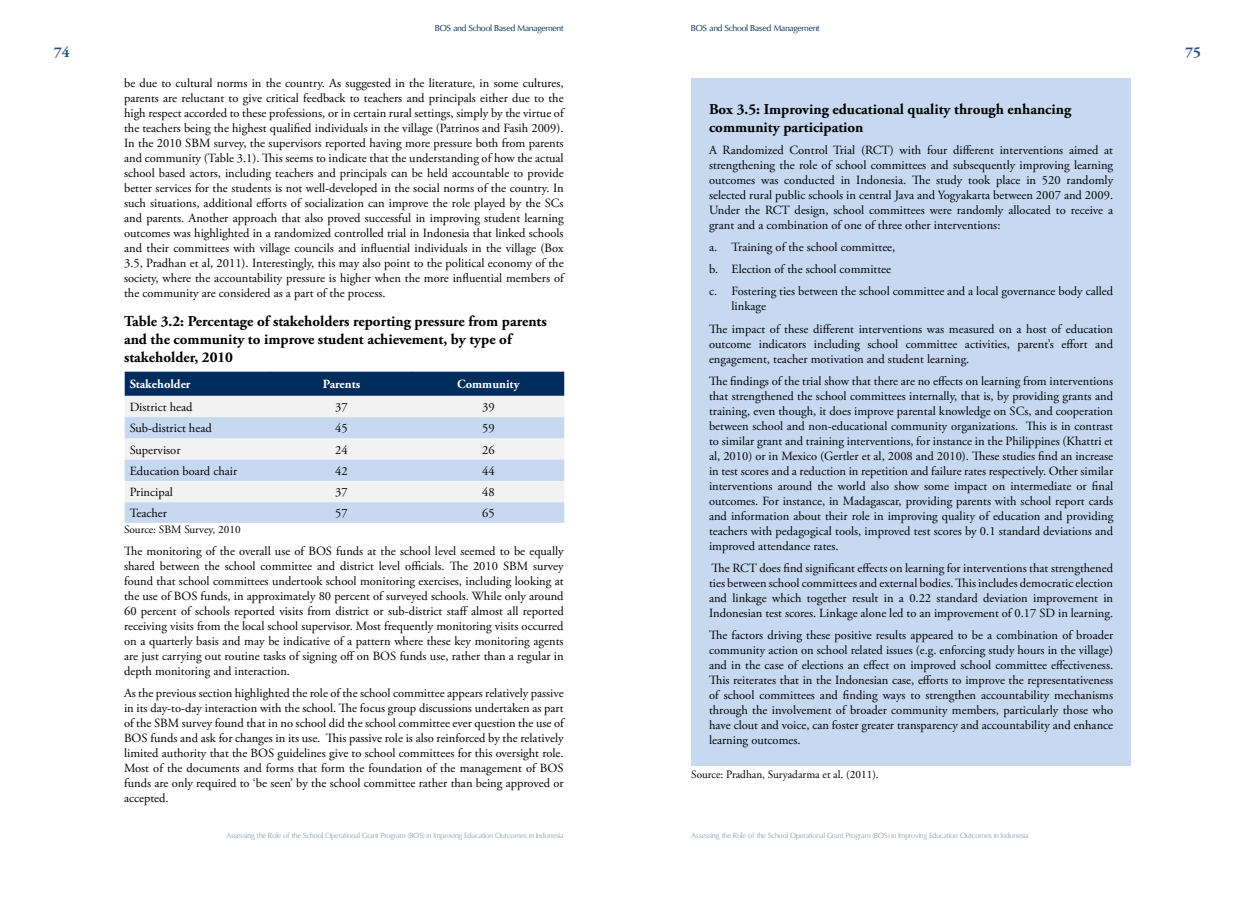
<style>
.page{position:relative;width:1255px;height:897px;background:#fff}
.page>*{position:absolute;margin:0;border:0;box-sizing:border-box;transform-origin:0 0}
.t1{font:700 15px/18px "Adobe Garamond Pro";color:#000}
.t2{font:700 15px "Adobe Garamond Pro";color:#245086}
.t3{font:12.5px/15px "Adobe Garamond Pro";color:#000;text-align:justify}
.t4{font:700 12.5px "Adobe Garamond Pro";color:#fff}
.t5{font:11.25px "Adobe Garamond Pro";color:#000}
.t6{font:8.75px "Oregon LDO";color:#002d5b}
.t7{font:7.5px "Oregon LDO";color:#99a2bc}
</style>
<div class="page">
<div style="left:691px;top:78px;width:439px;height:687px;background:#c6d9f1"></div>
<svg style="left:125px;top:371px;width:439px;height:25px;background:#093461"></svg>
<div style="left:125px;top:396px;width:439px;height:21px;background:#f2f2f2"></div>
<svg style="left:125px;top:417px;width:439px;height:106px;fill:#c6d9f1"></svg>
<p class="t6" style="left:435px;top:23px;width:130px">BOS and School Based Management</p>
<p class="t6" style="left:691px;top:23px;width:130px">BOS and School Based Management</p>
<p class="t2" style="left:54px;top:43px;width:17px">74</p>
<p class="t2" style="left:1185px;top:43px;width:17px">75</p>
<p class="t3" style="left:124px;top:76px;width:441px">be due to cultural norms in the country. As suggested in the literature, in some cultures, parents are reluctant to give critical feedback to teachers and principals either due to the high respect accorded to these professions, or in certain rural settings, simply by the virtue of the teachers being the highest qualified individuals in the village (Patrinos and Fasih 2009).<br>In the 2010 SBM survey, the supervisors reported having more pressure both from parents and community (Table 3.1). This seems to indicate that the understanding of how the actual school based actors, including teachers and principals can be held accountable to provide better services for the students is not well-developed in the social norms of the country. In such situations, additional efforts of socialization can improve the role played by the SCs and parents. Another approach that also proved successful in improving student learning outcomes was highlighted in a randomized controlled trial in Indonesia that linked schools and their committees with village councils and influential individuals in the village (Box 3.5, Pradhan et al, 2011). Interestingly, this may also point to the political economy of the society, where the accountability pressure is higher when the more influential members of the community are considered as a part of the process.</p>
<p class="t1" style="left:124px;top:312px;width:424px">Table 3.2: Percentage of stakeholders reporting pressure from parents and the community to improve student achievement, by type of stakeholder, 2010</p>
<p class="t4" style="left:130px;top:377px;width:62px">Stakeholder</p>
<p class="t4" style="left:323px;top:377px;width:39px">Parents</p>
<p class="t4" style="left:457px;top:377px;width:64px">Community</p>
<p class="t3" style="left:130px;top:400px;width:64px">District head</p>
<p class="t3" style="left:335px;top:400px;width:14px">37</p>
<p class="t3" style="left:482px;top:400px;width:14px">39</p>
<p class="t3" style="left:130px;top:421px;width:84px">Sub-district head</p>
<p class="t3" style="left:335px;top:421px;width:14px">45</p>
<p class="t3" style="left:482px;top:421px;width:14px">59</p>
<p class="t3" style="left:130px;top:442px;width:52px">Supervisor</p>
<p class="t3" style="left:335px;top:442px;width:14px">24</p>
<p class="t3" style="left:482px;top:442px;width:14px">26</p>
<p class="t3" style="left:130px;top:464px;width:109px">Education board chair</p>
<p class="t3" style="left:335px;top:464px;width:14px">42</p>
<p class="t3" style="left:482px;top:464px;width:14px">44</p>
<p class="t3" style="left:130px;top:485px;width:45px">Principal</p>
<p class="t3" style="left:335px;top:485px;width:14px">37</p>
<p class="t3" style="left:482px;top:485px;width:14px">48</p>
<p class="t3" style="left:130px;top:506px;width:39px">Teacher</p>
<p class="t3" style="left:335px;top:506px;width:14px">57</p>
<p class="t3" style="left:482px;top:506px;width:14px">65</p>
<p class="t5" style="left:124px;top:522px;width:118px">Source: SBM Survey, 2010</p>
<p class="t3" style="left:124px;top:543px;width:441px">The monitoring of the overall use of BOS funds at the school level seemed to be equally shared between the school committee and district level officials. The 2010 SBM survey found that school committees undertook school monitoring exercises, including looking at the use of BOS funds, in approximately 80 percent of surveyed schools. While only around 60 percent of schools reported visits from district or sub-district staff almost all reported receiving visits from the local school supervisor. Most frequently monitoring visits occurred on a quarterly basis and may be indicative of a pattern where these key monitoring agents are just carrying out routine tasks of signing off on BOS funds use, rather than a regular in depth monitoring and interaction.</p>
<p class="t3" style="left:124px;top:685px;width:441px">As the previous section highlighted the role of the school committee appears relatively passive in its day-to-day interaction with the school. The focus group discussions undertaken as part of the SBM survey found that in no school did the school committee ever question the use of BOS funds and ask for changes in its use. This passive role is also reinforced by the relatively limited authority that the BOS guidelines give to school committees for this oversight role.<br>Most of the documents and forms that form the foundation of the management of BOS funds are only required to ‘be seen’ by the school committee rather than being approved or accepted.</p>
<p class="t1" style="left:709px;top:100px;width:364px">Box 3.5: Improving educational quality through enhancing community participation</p>
<p class="t3" style="left:709px;top:143px;width:405px">A Randomized Control Trial (RCT) with four different interventions aimed at strengthening the role of school committees and subsequently improving learning outcomes was conducted in Indonesia. The study took place in 520 randomly selected rural public schools in central Java and Yogyakarta between 2007 and 2009.<br>Under the RCT design, school committees were randomly allocated to receive a grant and a combination of one of three other interventions:</p>
<p class="t3" style="left:709px;top:237px;width:405px;line-height:22.1px;text-align:left">a. Training of the school committee,<br>b. Election of the school committee<br>c. Fostering ties between the school committee and a local governance body called</p>
<p class="t3" style="left:709px;top:296px;width:405px;line-height:22.1px;text-indent:22px">linkage<br>The impact of these different interventions was measured on a host of education</p>
<p class="t3" style="left:709px;top:336px;width:405px">outcome indicators including school committee activities, parent’s effort and engagement, teacher motivation and student learning.</p>
<p class="t3" style="left:709px;top:373px;width:405px">The findings of the trial show that there are no effects on learning from interventions that strengthened the school committees internally, that is, by providing grants and training, even though, it does improve parental knowledge on SCs, and cooperation between school and non-educational community organizations. This is in contrast to similar grant and training interventions, for instance in the Philippines (Khattri et al, 2010) or in Mexico (Gertler et al, 2008 and 2010). These studies find an increase in test scores and a reduction in repetition and failure rates respectively. Other similar interventions around the world also show some impact on intermediate or final outcomes. For instance, in Madagascar, providing parents with school report cards and information about their role in improving quality of education and providing teachers with pedagogical tools, improved test scores by 0.1 standard deviations and improved attendance rates.</p>
<p class="t3" style="left:709px;top:561px;width:405px">The RCT does find significant effects on learning for interventions that strengthened ties between school committees and external bodies. This includes democratic election and linkage which together result in a 0.22 standard deviation improvement in Indonesian test scores. Linkage alone led to an improvement of 0.17 SD in learning.</p>
<p class="t3" style="left:709px;top:628px;width:405px">The factors driving these positive results appeared to be a combination of broader community action on school related issues (e.g. enforcing study hours in the village) and in the case of elections an effect on improved school committee effectiveness.<br>This reiterates that in the Indonesian case, efforts to improve the representativeness of school committees and finding ways to strengthen accountability mechanisms through the involvement of broader community members, particularly those who have clout and voice, can foster greater transparency and accountability and enhance learning outcomes.</p>
<p class="t5" style="left:691px;top:767px;width:189px">Source: Pradhan, Suryadarma et al. (2011).</p>
<p class="t7" style="left:226px;top:830px;width:339px">Assessing the Role of the School Operational Grant Program (BOS) in Improving Education Outcomes in Indonesia</p>
<p class="t7" style="left:691px;top:830px;width:339px">Assessing the Role of the School Operational Grant Program (BOS) in Improving Education Outcomes in Indonesia</p>
</div>
